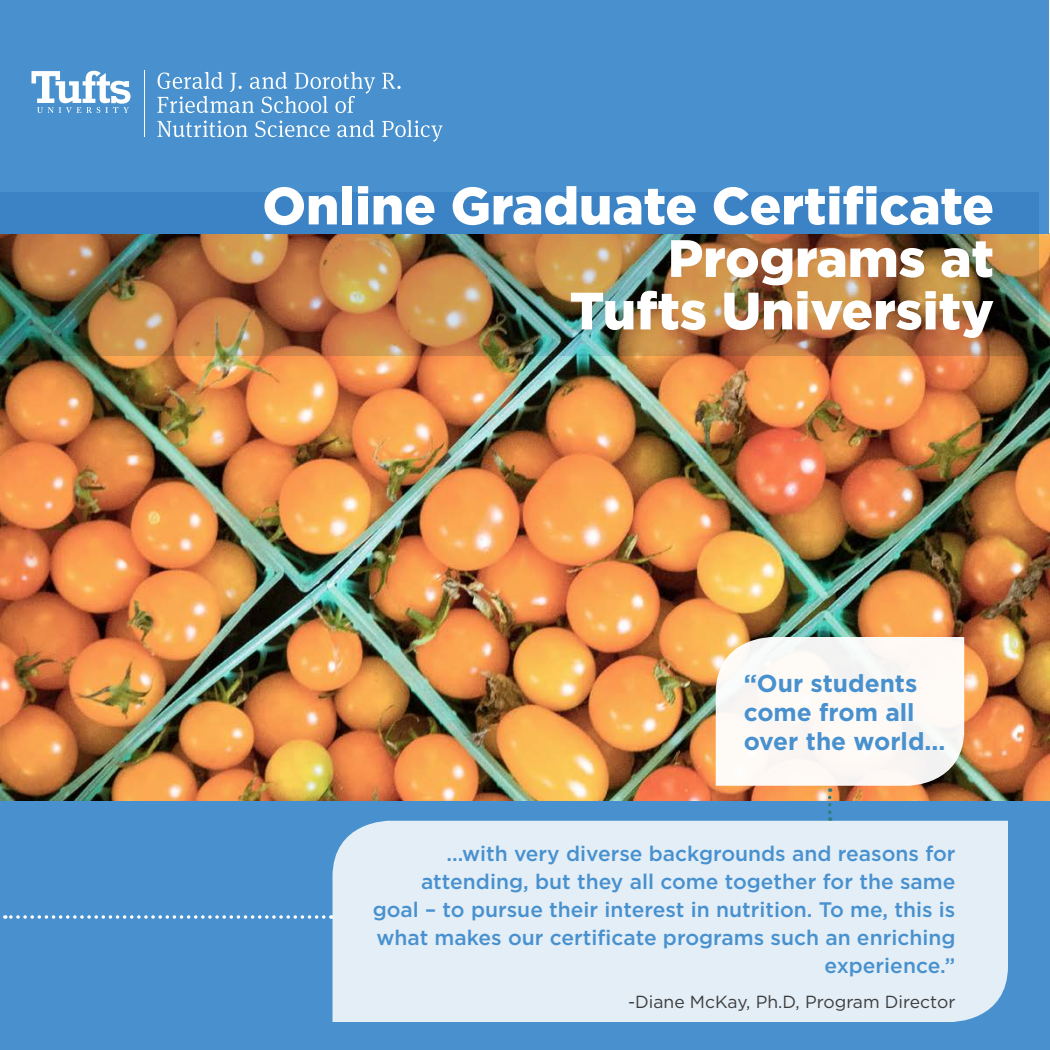
<style>
.page{position:relative;width:1050px;height:1050px;background:#fff}
.page>*{position:absolute;margin:0;border:0;box-sizing:border-box;transform-origin:0 0}
.t1{font:900 52.5px/52.5px "Gotham";color:#fff;text-align:right}
.t2{font:700 24.5px/29.4px "Gotham";color:#4891ce}
.t3{font:500 21px/28px "Gotham";color:#4891ce;text-align:right}
.t4{font:17.5px "Gotham";color:#3d3d3d}
</style>
<div class="page">
<img style="left:0;top:234px;width:1050px;height:568px">
<div style="left:0;top:0;width:1048px;height:234px;background:#4891ce"></div>
<div style="left:0;top:802px;width:1050px;height:248px;background:#4891ce"></div>
<div style="left:332px;top:821px;width:676px;height:201px;background:#e3eef7"></div>
<svg style="left:5px;top:915px;width:319px;height:4px"></svg>
<svg style="left:716px;top:637px;width:248px;height:184px"></svg>
<hr style="left:144px;top:71px;width:1px;height:66px;background:#fff">
<svg style="left:32px;top:71px;width:99px;height:42px"></svg>
<svg style="left:382px;top:73px;width:19px;height:16px"></svg>
<svg style="left:157px;top:72px;width:218px;height:41px"></svg>
<svg style="left:157px;top:121px;width:91px;height:16px"></svg>
<svg style="left:255px;top:121px;width:75px;height:16px"></svg>
<svg style="left:337px;top:120px;width:38px;height:17px"></svg>
<svg style="left:382px;top:120px;width:61px;height:22px"></svg>
<img style="left:0;top:193px;width:1039px;height:163px">
<h1 class="t1" style="left:262px;top:179px;width:733px">Online Graduate Certificate<br>Programs at<br>Tufts University</h1>
<p class="t2" style="left:744px;top:668px;width:203px">“Our students come from all over the world...</p>
<p class="t3" style="left:373px;top:839px;width:584px">...with very diverse backgrounds and reasons for attending, but they all come together for the same goal – to pursue their interest in nutrition. To me, this is what makes our certificate programs such an enriching experience.”</p>
<p class="t4" style="left:628px;top:991px;width:329px">-Diane McKay, Ph.D, Program Director</p>
</div>
